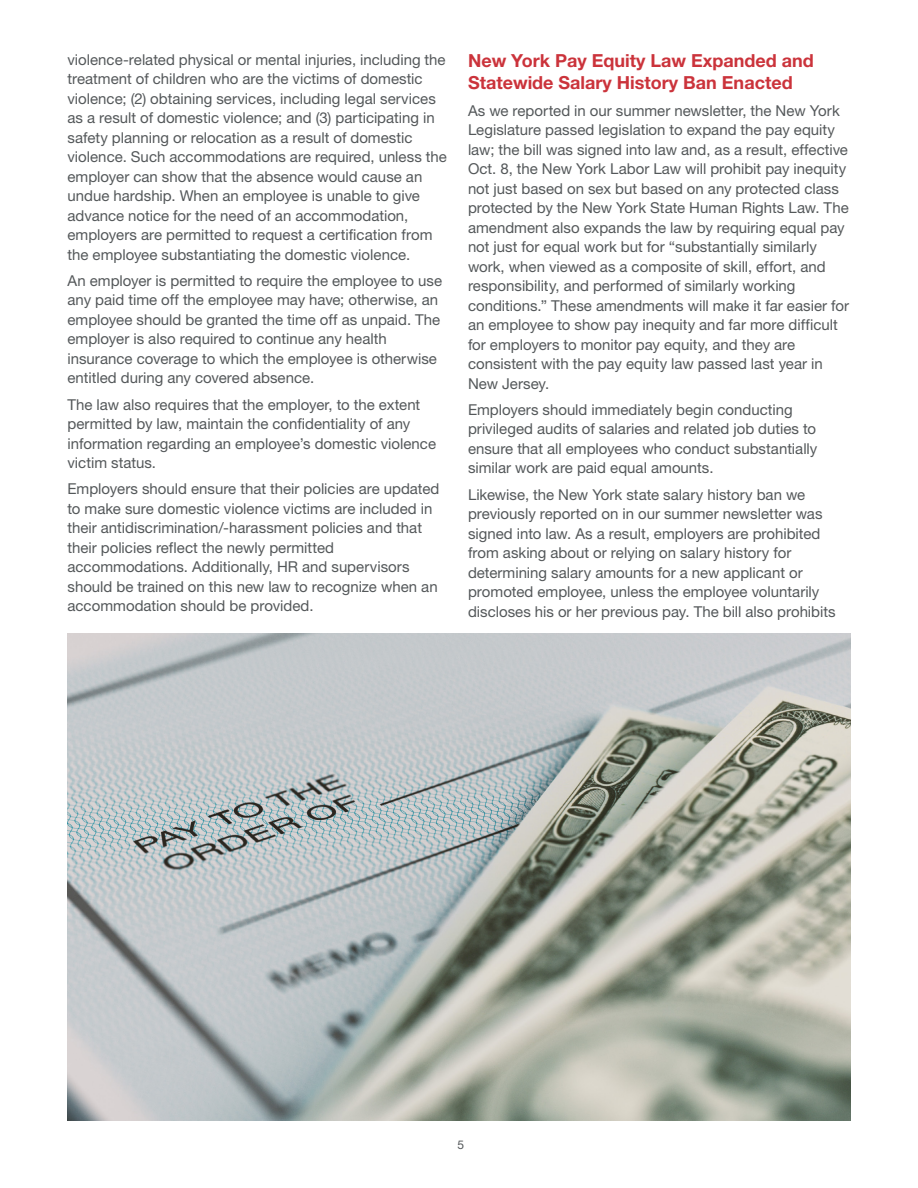
<style>
.page{position:relative;width:918px;height:1188px;background:#fff}
.page>*{position:absolute;margin:0;border:0;box-sizing:border-box;transform-origin:0 0}
.hd_2{font:700 18px/22.5px "Helvetica Neue LT Std";color:#cb333b}
.body_copy{font:15px/19.5px "Helvetica Neue LT Std";color:#54585a}
.t1{font:12px "Helvetica Neue LT Std";color:#54585a}
</style>
<div class="page">
<img style="left:68px;top:634px;width:782px;height:486px">
<p class="body_copy" style="left:68px;top:49px;width:381px">violence-related physical or mental injuries, including the treatment of children who are the victims of domestic violence; (2) obtaining services, including legal services as a result of domestic violence; and (3) participating in safety planning or relocation as a result of domestic violence. Such accommodations are required, unless the employer can show that the absence would cause an undue hardship. When an employee is unable to give advance notice for the need of an accommodation, employers are permitted to request a certification from the employee substantiating the domestic violence.</p>
<p class="body_copy" style="left:68px;top:271px;width:376px">An employer is permitted to require the employee to use any paid time off the employee may have; otherwise, an employee should be granted the time off as unpaid. The employer is also required to continue any health insurance coverage to which the employee is otherwise entitled during any covered absence.</p>
<p class="body_copy" style="left:68px;top:394px;width:370px">The law also requires that the employer, to the extent permitted by law, maintain the confidentiality of any information regarding an employee’s domestic violence victim status.</p>
<p class="body_copy" style="left:68px;top:479px;width:374px">Employers should ensure that their policies are updated to make sure domestic violence victims are included in their antidiscrimination/-harassment policies and that their policies reflect the newly permitted accommodations. Additionally, HR and supervisors should be trained on this new law to recognize when an accommodation should be provided.</p>
<p class="hd_2" style="left:468px;top:49px;width:347px">New York Pay Equity Law Expanded and<br>Statewide Salary History Ban Enacted</p>
<p class="body_copy" style="left:468px;top:100px;width:383px">As we reported in our summer newsletter, the New York Legislature passed legislation to expand the pay equity law; the bill was signed into law and, as a result, effective Oct. 8, the New York Labor Law will prohibit pay inequity not just based on sex but based on any protected class protected by the New York State Human Rights Law. The amendment also expands the law by requiring equal pay not just for equal work but for “substantially similarly work, when viewed as a composite of skill, effort, and responsibility, and performed of similarly working conditions.” These amendments will make it far easier for an employee to show pay inequity and far more difficult for employers to monitor pay equity, and they are consistent with the pay equity law passed last year in New Jersey.</p>
<p class="body_copy" style="left:468px;top:400px;width:351px">Employers should immediately begin conducting privileged audits of salaries and related job duties to ensure that all employees who conduct substantially similar work are paid equal amounts.</p>
<p class="body_copy" style="left:468px;top:484px;width:369px">Likewise, the New York state salary history ban we previously reported on in our summer newsletter was signed into law. As a result, employers are prohibited from asking about or relying on salary history for determining salary amounts for a new applicant or promoted employee, unless the employee voluntarily discloses his or her previous pay. The bill also prohibits</p>
<p class="t1" style="left:457px;top:1138px;width:8px">5</p>
</div>
